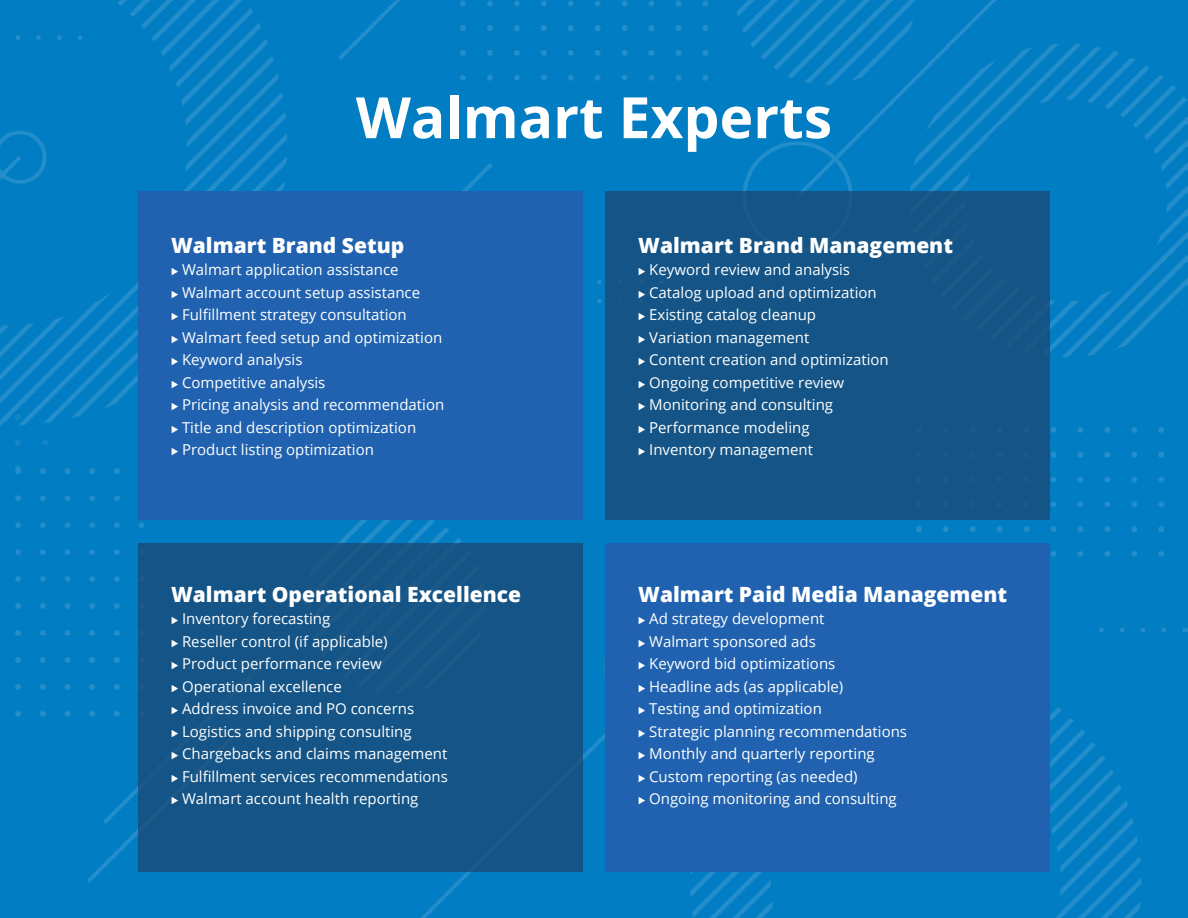
<style>
.page{position:relative;width:1188px;height:918px;background:#fff}
.page>*{position:absolute;margin:0;border:0;box-sizing:border-box;transform-origin:0 0}
.t1{font:700 57px "Open Sans";color:#fff}
.t2{font:800 21px "Open Sans";color:#fff}
.t3{font:15px/22.5px "Open Sans";color:#fff}
.s1{font-family:"Proxima Nova";font-weight:300;font-size:12px}
</style>
<div class="page">
<img style="left:0;top:0;width:1188px;height:918px">
<div style="left:138px;top:543px;width:445px;height:329px;background:#145486"></div>
<div style="left:138px;top:191px;width:445px;height:329px;background:#2062af"></div>
<div style="left:605px;top:191px;width:445px;height:329px;background:#145486"></div>
<div style="left:605px;top:543px;width:445px;height:329px;background:#2062af"></div>
<h1 class="t1" style="left:356px;top:77px;width:478px">Walmart Experts</h1>
<h2 class="t2" style="left:171px;top:229px;width:235px">Walmart Brand Setup</h2>
<p class="t3" style="left:171px;top:258px;width:275px"><span class="s1">⊲</span> Walmart application assistance<br><span class="s1">⊲</span> Walmart account setup assistance<br><span class="s1">⊲</span> Fulfillment strategy consultation<br><span class="s1">⊲</span> Walmart feed setup and optimization <span class="s1">⊲</span> Keyword analysis<br><span class="s1">⊲</span> Competitive analysis<br><span class="s1">⊲</span> Pricing analysis and recommendation <span class="s1">⊲</span> Title and description optimization<br><span class="s1">⊲</span> Product listing optimization</p>
<h2 class="t2" style="left:171px;top:578px;width:352px">Walmart Operational Excellence</h2>
<p class="t3" style="left:171px;top:607px;width:278px"><span class="s1">⊲</span> Inventory forecasting<br><span class="s1">⊲</span> Reseller control (if applicable)<br><span class="s1">⊲</span> Product performance review<br><span class="s1">⊲</span> Operational excellence<br><span class="s1">⊲</span> Address invoice and PO concerns<br><span class="s1">⊲</span> Logistics and shipping consulting<br><span class="s1">⊲</span> Chargebacks and claims management <span class="s1">⊲</span> Fulfillment services recommendations <span class="s1">⊲</span> Walmart account health reporting</p>
<h2 class="t2" style="left:638px;top:229px;width:316px">Walmart Brand Management</h2>
<p class="t3" style="left:638px;top:258px;width:252px"><span class="s1">⊲</span> Keyword review and analysis<br><span class="s1">⊲</span> Catalog upload and optimization<br><span class="s1">⊲</span> Existing catalog cleanup<br><span class="s1">⊲</span> Variation management<br><span class="s1">⊲</span> Content creation and optimization <span class="s1">⊲</span> Ongoing competitive review<br><span class="s1">⊲</span> Monitoring and consulting<br><span class="s1">⊲</span> Performance modeling<br><span class="s1">⊲</span> Inventory management</p>
<h2 class="t2" style="left:638px;top:578px;width:370px">Walmart Paid Media Management</h2>
<p class="t3" style="left:638px;top:607px;width:270px"><span class="s1">⊲</span> Ad strategy development<br><span class="s1">⊲</span> Walmart sponsored ads<br><span class="s1">⊲</span> Keyword bid optimizations<br><span class="s1">⊲</span> Headline ads (as applicable)<br><span class="s1">⊲</span> Testing and optimization<br><span class="s1">⊲</span> Strategic planning recommendations <span class="s1">⊲</span> Monthly and quarterly reporting<br><span class="s1">⊲</span> Custom reporting (as needed)<br><span class="s1">⊲</span> Ongoing monitoring and consulting</p>
</div>
